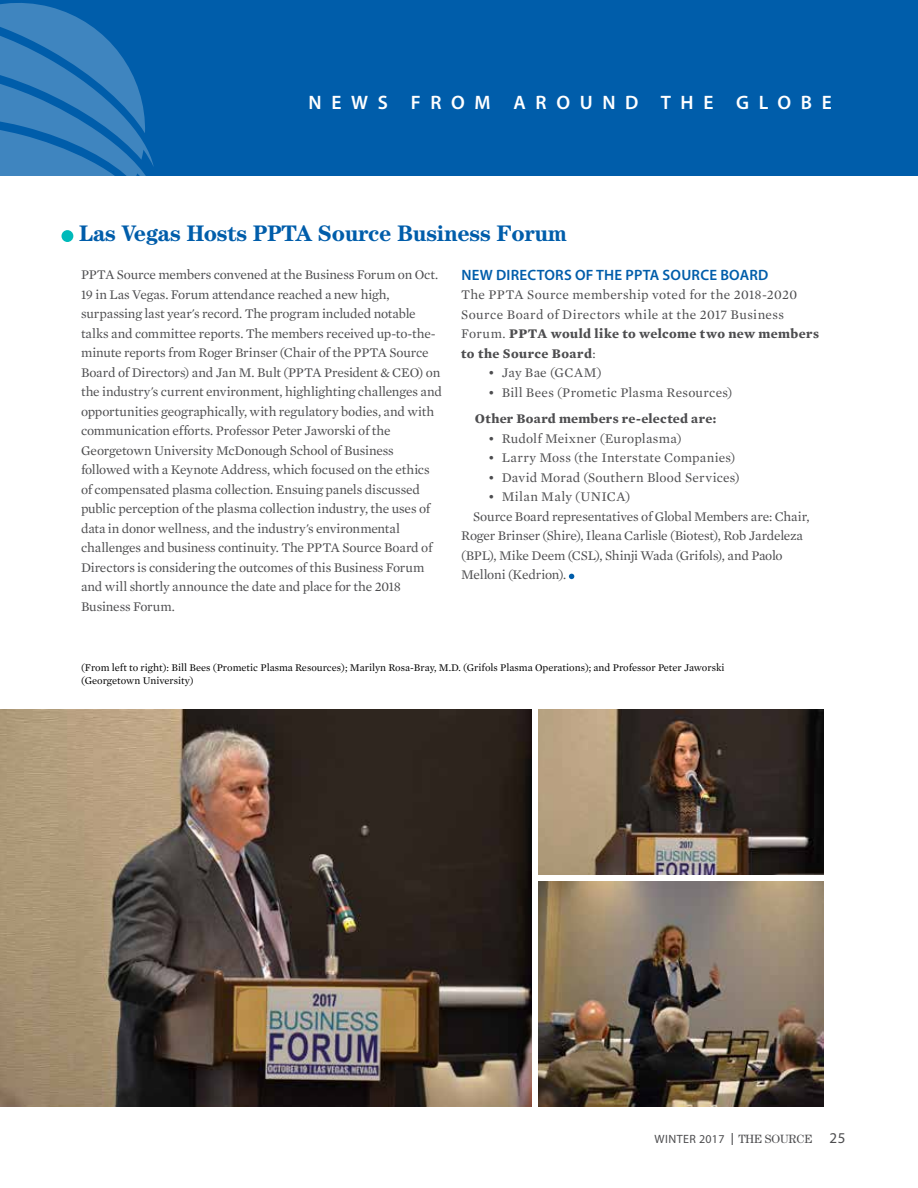
<style>
.page{position:relative;width:918px;height:1188px;background:#fff}
.page>*{position:absolute;margin:0;border:0;box-sizing:border-box;transform-origin:0 0}
.t1{font:700 22.5px "Century";letter-spacing:-.015em;color:#005daa}
.t2{font:600 19.5px "Myriad Pro";letter-spacing:.495em;color:#fff}
.t3{font:600 15px "Myriad Pro";letter-spacing:.015em;color:#005daa}
.t4{font:13.5px/19.5px "Mercury Text G1";letter-spacing:-.01em;color:#4d4d4f}
.t5{font:13.5px/19.5px "Mercury Text G1";letter-spacing:.02em;color:#4d4d4f}
.t6{font:13.5px "Mercury Text G1";letter-spacing:.01em;color:#4d4d4f}
.t7{font:700 13.5px "Mercury Text G1";letter-spacing:.02em;color:#4d4d4f}
.t8{font:13.5px "Mercury Text G1";letter-spacing:.03em;color:#4d4d4f}
.t9{font:13.5px "Mercury Text G1";letter-spacing:.015em;color:#4d4d4f}
.t10{font:12px "Myriad Pro";letter-spacing:.04em;color:#4d4d4f}
.t11{font:10.5px/12.6px "Mercury Text G1";color:#000}
.s1{font-weight:700}
.s2{font-weight:600}
.s3{font-family:"Century"}
.s4{font-size:15px}
</style>
<div class="page">
<div style="left:61px;top:230px;width:12px;height:12px;background:#00baba;border-radius:50%"></div>
<svg style="left:569px;top:574px;width:5px;height:5px"></svg>
<img style="left:0;top:710px;width:531px;height:397px">
<img style="left:538px;top:710px;width:286px;height:165px">
<img style="left:538px;top:882px;width:286px;height:225px">
<div style="left:0;top:0;width:918px;height:176px;background:#005daa"></div>
<svg style="left:0;top:3px;width:154px;height:173px"></svg>
<h2 class="t2" style="left:309px;top:90px;width:525px">NEWS FROM AROUND THE GLOBE</h2>
<h1 class="t1" style="left:79px;top:220px;width:489px">Las Vegas Hosts PPTA Source Business Forum</h1>
<p class="t4" style="left:81px;top:264px;width:362px">PPTA Source members convened at the Business Forum on Oct.<br>19 in Las Vegas. Forum attendance reached a new high, surpassing last year's record. The program included notable talks and committee reports. The members received up-to-the&shy;minute reports from Roger Brinser (Chair of the PPTA Source Board of Directors) and Jan M. Bult (PPTA President &amp; CEO) on the industry's current environment, highlighting challenges and opportunities geographically, with regulatory bodies, and with communication efforts. Professor Peter Jaworski of the Georgetown University McDonough School of Business followed with a Keynote Address, which focused on the ethics of compensated plasma collection. Ensuing panels discussed public perception of the plasma collection industry, the uses of data in donor wellness, and the industry's environmental challenges and business continuity. The PPTA Source Board of Directors is considering the outcomes of this Business Forum and will shortly announce the date and place for the 2018<br>Business Forum.</p>
<p class="t3" style="left:461px;top:265px;width:309px">NEW DIRECTORS OF THE PPTA SOURCE BOARD</p>
<p class="t5" style="left:461px;top:284px;width:359px">The PPTA Source membership voted for the 2018-2020<br>Source Board of Directors while at the 2017 Business Forum. <span class="s1">PPTA would like to welcome two new members to the Source Board</span>:</p>
<p class="t9" style="left:488px;top:363px;width:115px">• Jay Bae (GCAM)</p>
<p class="t5" style="left:488px;top:382px;width:246px">• Bill Bees (Prometic Plasma Resources)</p>
<p class="t7" style="left:475px;top:408px;width:243px">Other Board members re-elected are:</p>
<p class="t6" style="left:488px;top:428px;width:195px">• Rudolf Meixner (Europlasma)</p>
<p class="t5" style="left:488px;top:447px;width:249px">• Larry Moss (the Interstate Companies)</p>
<p class="t6" style="left:488px;top:467px;width:253px">• David Morad (Southern Blood Services)</p>
<p class="t8" style="left:488px;top:487px;width:144px">• Milan Maly (UNICA)</p>
<p class="t4" style="left:473px;top:506px;width:338px">Source Board representatives of Global Members are: Chair,</p>
<p class="t4" style="left:461px;top:525px;width:343px">Roger Brinser (Shire), Ileana Carlisle (Biotest), Rob Jardeleza</p>
<p class="t4" style="left:461px;top:545px;width:323px">(BPL), Mike Deem (CSL), Shinji Wada (Grifols), and Paolo</p>
<p class="t4" style="left:461px;top:564px;width:107px">Melloni (Kedrion).</p>
<p class="t11" style="left:81px;top:661px;width:645px">(From left to right): Bill Bees (Prometic Plasma Resources); Marilyn Rosa-Bray, M.D. (Grifols Plasma Operations); and Professor Peter Jaworski (Georgetown University)</p>
<p class="t10" style="left:654px;top:1132px;width:193px">WINTER 2017 <span class="s2">|</span> <span class="s3">THE SOURCE</span> <span class="s4">25</span></p>
</div>
